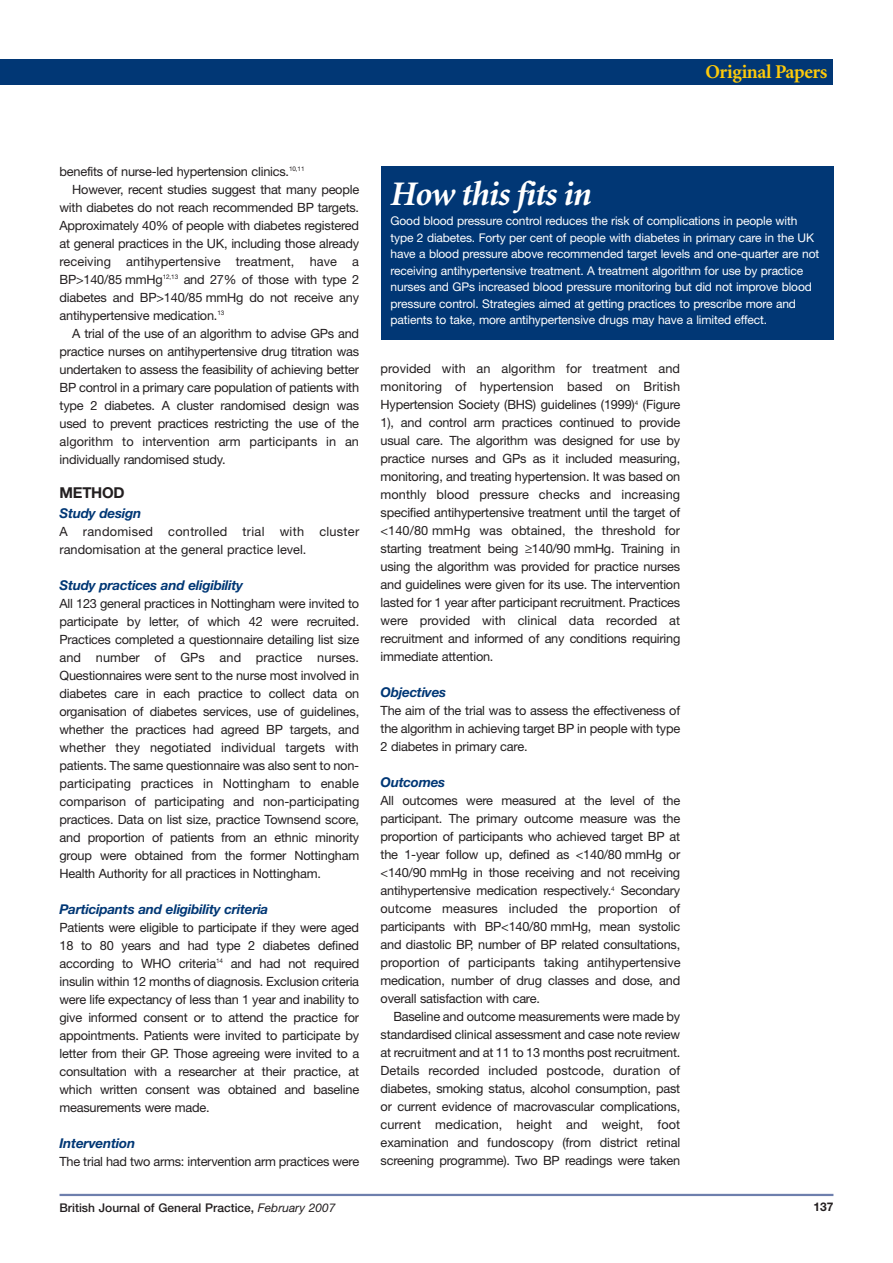
<style>
.page{position:relative;width:893px;height:1263px;background:#fff}
.page>*{position:absolute;margin:0;border:0;box-sizing:border-box;transform-origin:0 0}
.t1{font:italic 700 34.5px "Minion";letter-spacing:-.03em;color:#fff}
.t2{font:700 19.5px "Minion";letter-spacing:-.02em;color:#feca0a}
.t3{font:700 15px "Helvetica Neue";letter-spacing:-.015em;color:#231f20}
.t4{font:italic 700 13.5px "Helvetica Neue";letter-spacing:-.015em;color:#013775}
.t5{font:12.75px/18px "Helvetica Neue";letter-spacing:-.015em;color:#231f20;text-align:justify}
.t6{font:12.75px "Helvetica Neue";letter-spacing:.005em;color:#231f20}
.t7{font:12px/16.5px "Helvetica Neue";letter-spacing:-.01em;color:#fff}
.t8{font:500 12px "Helvetica Neue";color:#231f20}
.t9{font:700 12px "Helvetica Neue";color:#231f20}
.s1{font-weight:400;font-style:italic}
</style>
<div class="page">
<hr style="left:60px;top:1194px;width:773px;height:2px;background:#6e7fad">
<div style="left:381px;top:167px;width:452px;height:173px;background:#013775"></div>
<div style="left:0;top:60px;width:833px;height:25px;background:#013775"></div>
<h2 class="t2" style="left:705px;top:64px;width:124px">Original Papers</h2>
<p class="t5" style="left:60px;top:164px;width:247px">benefits of nurse-led hypertension clinics.<sup>10,11</sup></p>
<p class="t5" style="left:72px;top:182px;width:288px">However, recent studies suggest that many people</p>
<p class="t5" style="left:60px;top:200px;width:301px">with diabetes do not reach recommended BP targets.</p>
<p class="t5" style="left:60px;top:218px;width:301px">Approximately 40% of people with diabetes registered</p>
<p class="t5" style="left:60px;top:236px;width:301px">at general practices in the UK, including those already</p>
<p class="t6" style="left:60px;top:257px;width:301px">receiving antihypertensive treatment, have a</p>
<p class="t5" style="left:60px;top:272px;width:301px">BP&gt;140/85 mmHg<sup>12,13</sup> and 27% of those with type 2</p>
<p class="t5" style="left:60px;top:290px;width:301px">diabetes and BP&gt;140/85 mmHg do not receive any</p>
<p class="t5" style="left:60px;top:308px;width:166px">antihypertensive medication.<sup>13</sup></p>
<p class="t5" style="left:72px;top:326px;width:288px">A trial of the use of an algorithm to advise GPs and</p>
<p class="t5" style="left:60px;top:344px;width:301px">practice nurses on antihypertensive drug titration was</p>
<p class="t5" style="left:60px;top:362px;width:301px">undertaken to assess the feasibility of achieving better</p>
<p class="t5" style="left:60px;top:380px;width:301px">BP control in a primary care population of patients with</p>
<p class="t5" style="left:60px;top:398px;width:301px">type 2 diabetes. A cluster randomised design was</p>
<p class="t5" style="left:60px;top:416px;width:301px">used to prevent practices restricting the use of the</p>
<p class="t6" style="left:60px;top:437px;width:301px">algorithm to intervention arm participants in an</p>
<p class="t5" style="left:60px;top:452px;width:168px">individually randomised study.</p>
<p class="t3" style="left:60px;top:488px;width:67px">METHOD</p>
<p class="t4" style="left:60px;top:508px;width:83px">Study design</p>
<p class="t5" style="left:60px;top:524px;width:301px">A randomised controlled trial with cluster randomisation at the general practice level.</p>
<p class="t4" style="left:60px;top:580px;width:185px">Study practices and eligibility</p>
<p class="t5" style="left:60px;top:596px;width:301px">All 123 general practices in Nottingham were invited to participate by letter, of which 42 were recruited.<br>Practices completed a questionnaire detailing list size and number of GPs and practice nurses.<br>Questionnaires were sent to the nurse most involved in diabetes care in each practice to collect data on organisation of diabetes services, use of guidelines, whether the practices had agreed BP targets, and whether they negotiated individual targets with patients. The same questionnaire was also sent to non&shy;participating practices in Nottingham to enable comparison of participating and non-participating practices. Data on list size, practice Townsend score, and proportion of patients from an ethnic minority group were obtained from the former Nottingham Health Authority for all practices in Nottingham.</p>
<p class="t4" style="left:60px;top:904px;width:210px">Participants and eligibility criteria</p>
<p class="t5" style="left:60px;top:920px;width:301px">Patients were eligible to participate if they were aged 18 to 80 years and had type 2 diabetes defined according to WHO criteria<sup>14</sup> and had not required insulin within 12 months of diagnosis. Exclusion criteria were life expectancy of less than 1 year and inability to give informed consent or to attend the practice for appointments. Patients were invited to participate by letter from their GP. Those agreeing were invited to a consultation with a researcher at their practice, at which written consent was obtained and baseline measurements were made.</p>
<p class="t4" style="left:60px;top:1138px;width:77px">Intervention</p>
<p class="t5" style="left:60px;top:1154px;width:301px">The trial had two arms: intervention arm practices were</p>
<p class="t8" style="left:60px;top:1203px;width:278px">British Journal of General Practice, <span class="s1">February 2007</span></p>
<h1 class="t1" style="left:391px;top:180px;width:203px">How this fits in</h1>
<p class="t7" style="left:391px;top:214px;width:430px">Good blood pressure control reduces the risk of complications in people with type 2 diabetes. Forty per cent of people with diabetes in primary care in the UK have a blood pressure above recommended target levels and one-quarter are not receiving antihypertensive treatment. A treatment algorithm for use by practice nurses and GPs increased blood pressure monitoring but did not improve blood pressure control. Strategies aimed at getting practices to prescribe more and patients to take, more antihypertensive drugs may have a limited effect.</p>
<p class="t5" style="left:381px;top:361px;width:301px">provided with an algorithm for treatment and monitoring of hypertension based on British Hypertension Society (BHS) guidelines (1999)<sup>4</sup> (Figure 1), and control arm practices continued to provide usual care. The algorithm was designed for use by practice nurses and GPs as it included measuring, monitoring, and treating hypertension. It was based on monthly blood pressure checks and increasing specified antihypertensive treatment until the target of &lt;140/80 mmHg was obtained, the threshold for starting treatment being ≥140/90 mmHg. Training in using the algorithm was provided for practice nurses and guidelines were given for its use. The intervention lasted for 1 year after participant recruitment. Practices were provided with clinical data recorded at recruitment and informed of any conditions requiring immediate attention.</p>
<p class="t4" style="left:381px;top:688px;width:67px">Objectives</p>
<p class="t5" style="left:381px;top:703px;width:301px">The aim of the trial was to assess the effectiveness of the algorithm in achieving target BP in people with type 2 diabetes in primary care.</p>
<p class="t4" style="left:381px;top:778px;width:66px">Outcomes</p>
<p class="t5" style="left:381px;top:793px;width:301px">All outcomes were measured at the level of the participant. The primary outcome measure was the proportion of participants who achieved target BP at the 1-year follow up, defined as &lt;140/80 mmHg or &lt;140/90 mmHg in those receiving and not receiving antihypertensive medication respectively.<sup>4</sup> Secondary outcome measures included the proportion of participants with BP&lt;140/80 mmHg, mean systolic and diastolic BP, number of BP related consultations, proportion of participants taking antihypertensive medication, number of drug classes and dose, and overall satisfaction with care.</p>
<p class="t5" style="left:381px;top:1009px;width:301px;text-indent:13px">Baseline and outcome measurements were made by standardised clinical assessment and case note review at recruitment and at 11 to 13 months post recruitment.<br>Details recorded included postcode, duration of diabetes, smoking status, alcohol consumption, past or current evidence of macrovascular complications, current medication, height and weight, foot examination and fundoscopy (from district retinal screening programme). Two BP readings were taken</p>
<p class="t9" style="left:813px;top:1202px;width:22px">137</p>
</div>
